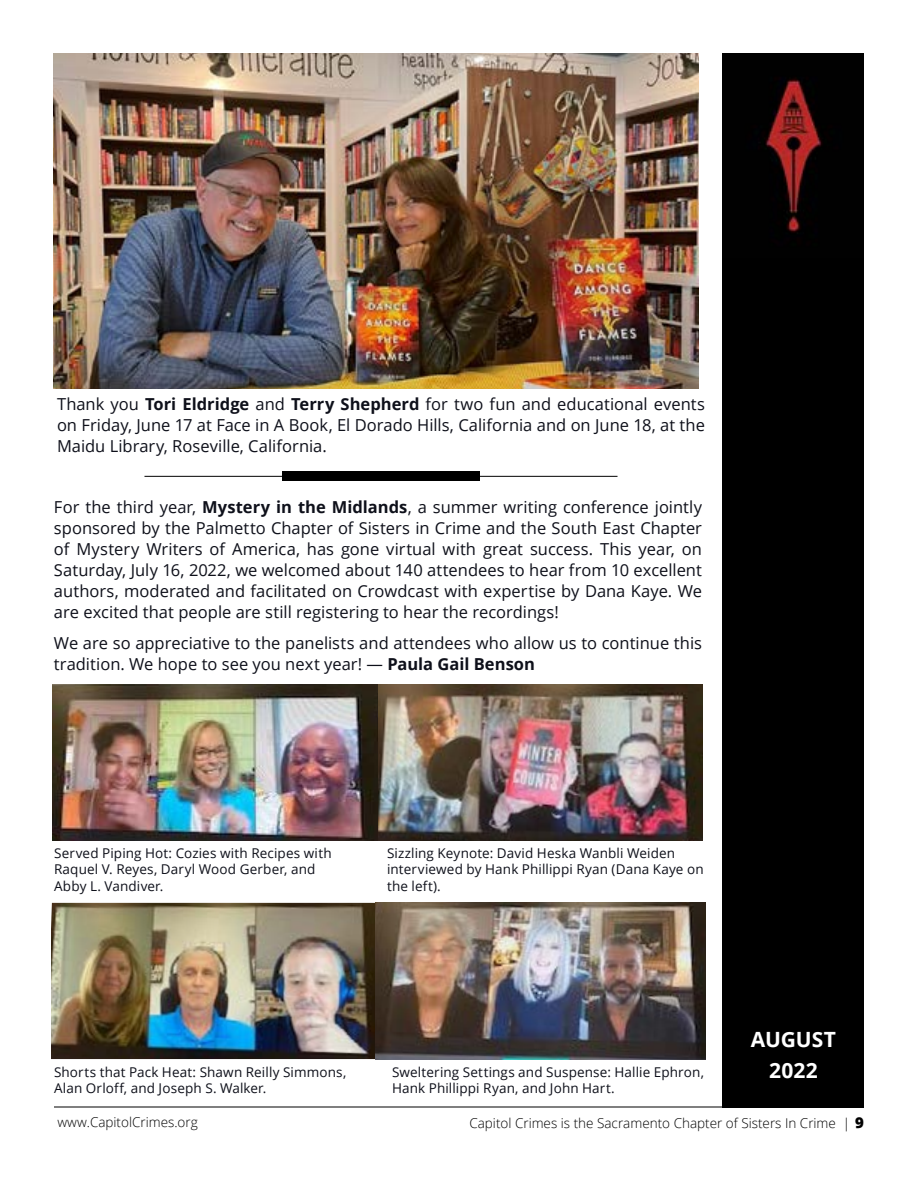
<style>
.page{position:relative;width:918px;height:1188px;background:#fff}
.page>*{position:absolute;margin:0;border:0;box-sizing:border-box;transform-origin:0 0}
.t1{font:700 21px/31px "Open Sans";color:#fff;text-align:center}
.t2{font:16.5px/21px "Open Sans";color:#0e101a;text-align:justify}
.t3{font:13.5px/16.5px "Open Sans";letter-spacing:.01em;color:#0e101a}
.t4{font:300 13.5px "Open Sans";color:#000}
.s1{font-weight:700}
.s2{font-weight:800;font-size:15px}
</style>
<div class="page">
<hr style="left:54px;top:1107px;width:810px;height:1px;background:#000">
<div style="left:723px;top:54px;width:141px;height:1053px;background:#000"></div>
<img style="left:765px;top:78px;width:58px;height:155px">
<hr style="left:144px;top:476px;width:474px;height:1px;background:#000">
<div style="left:282px;top:471px;width:198px;height:10px;background:#000"></div>
<img style="left:54px;top:54px;width:645px;height:335px">
<img style="left:53px;top:684px;width:325px;height:156px">
<img style="left:378px;top:684px;width:324px;height:156px">
<img style="left:51px;top:903px;width:324px;height:156px">
<img style="left:375px;top:903px;width:330px;height:156px">
<p class="t2" style="left:57px;top:393px;width:650px">Thank you <span class="s1">Tori Eldridge</span> and <span class="s1">Terry Shepherd</span> for two fun and educational events on Friday, June 17 at Face in A Book, El Dorado Hills, California and on June 18, at the Maidu Library, Roseville, California.</p>
<p class="t2" style="left:54px;top:496px;width:650px">For the third year, <span class="s1">Mystery in the Midlands</span>, a summer writing conference jointly sponsored by the Palmetto Chapter of Sisters in Crime and the South East Chapter of Mystery Writers of America, has gone virtual with great success. This year, on Saturday, July 16, 2022, we welcomed about 140 attendees to hear from 10 excellent authors, moderated and facilitated on Crowdcast with expertise by Dana Kaye. We are excited that people are still registering to hear the recordings!</p>
<p class="t2" style="left:54px;top:632px;width:650px">We are so appreciative to the panelists and attendees who allow us to continue this tradition. We hope to see you next year! — <span class="s1">Paula Gail Benson</span></p>
<p class="t3" style="left:54px;top:844px;width:279px">Served Piping Hot: Cozies with Recipes with<br>Raquel V. Reyes, Daryl Wood Gerber, and<br>Abby L. Vandiver.</p>
<p class="t3" style="left:387px;top:844px;width:318px">Sizzling Keynote: David Heska Wanbli Weiden interviewed by Hank Phillippi Ryan (Dana Kaye on the left).</p>
<p class="t3" style="left:54px;top:1063px;width:294px">Shorts that Pack Heat: Shawn Reilly Simmons,<br>Alan Orloff, and Joseph S. Walker.</p>
<p class="t3" style="left:392px;top:1063px;width:313px">Sweltering Settings and Suspense: Hallie Ephron,<br>Hank Phillippi Ryan, and John Hart.</p>
<p class="t1" style="left:751px;top:1024px;width:87px">AUGUST<br>2022</p>
<p class="t4" style="left:58px;top:1113px;width:142px">www.CapitolCrimes.org</p>
<p class="t4" style="left:469px;top:1114px;width:396px">Capitol Crimes is the Sacramento Chapter of Sisters In Crime | <span class="s2">9</span></p>
</div>
